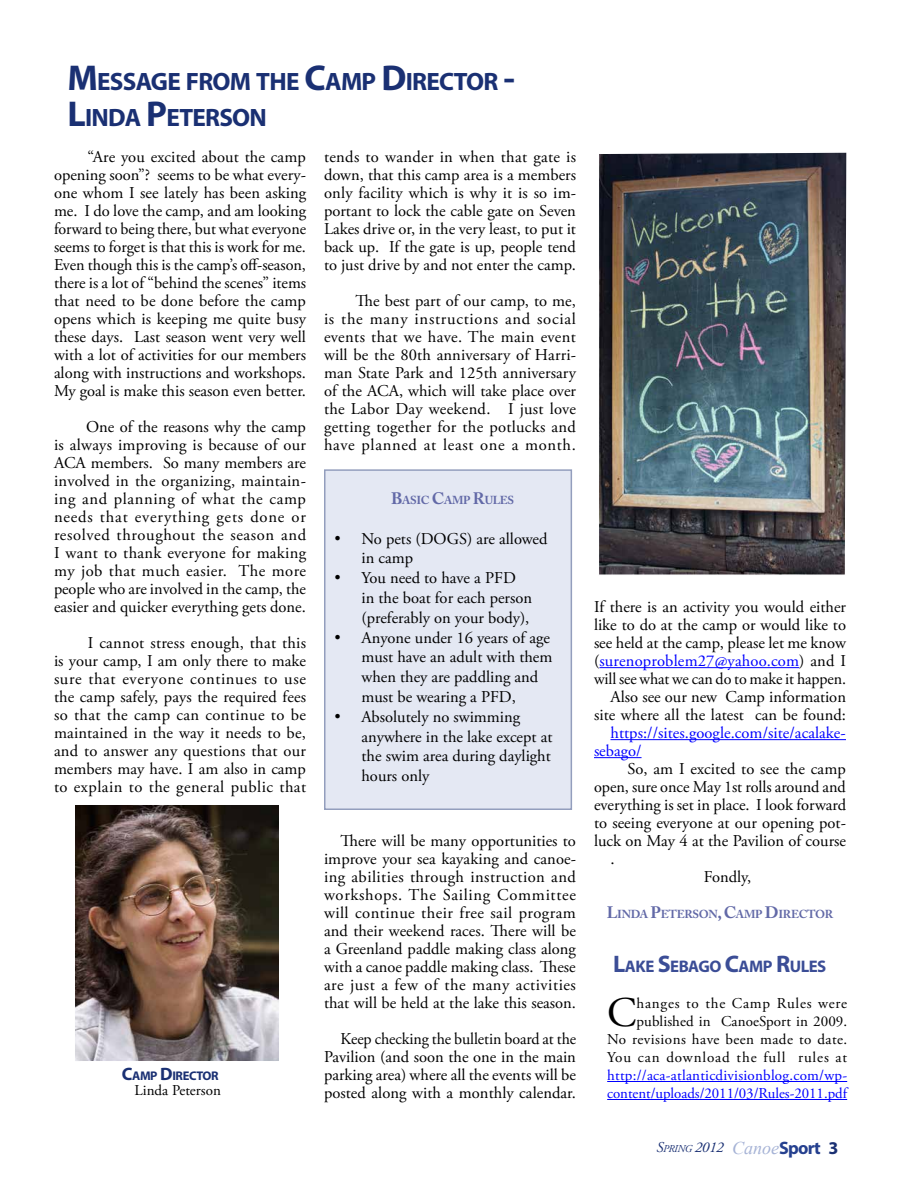
<style>
.page{position:relative;width:918px;height:1188px;background:#fff}
.page>*{position:absolute;margin:0;border:0;box-sizing:border-box;transform-origin:0 0}
.t1{font:42.15px "Adobe Garamond Pro";color:#000}
.t2{font:700 25.2px/36px "Myriad Pro";letter-spacing:-.03em;color:#1a3073}
.t3{font:700 16.8px "Myriad Pro";letter-spacing:-.03em;color:#3b4d96}
.t4{font:16.5px/18px "Adobe Garamond Pro";color:#000;text-align:justify}
.t5{font:16.5px/18px "Adobe Garamond Pro";color:#00f}
.t6{font:15px/18px "Adobe Garamond Pro";letter-spacing:.005em;color:#000;text-align:right}
.t7{font:15px/18px "Adobe Garamond Pro";color:#00f}
.t8{font:italic 15px "Adobe Garamond Pro";color:#1a3073}
.t9{font:700 12.6px "Myriad Pro";letter-spacing:-.03em;color:#1a3073}
.t10{font:700 11.55px "Adobe Caslon Pro";letter-spacing:-.03em;color:#6269a7}
.s1{font-size:36px}
.s2{font-size:18px}
.s3{font-size:16.5px}
.s4{font-family:"Times New Roman";font-size:18px}
.s5{color:#00f}
.s6{font-size:24px}
.s7{font-size:10.5px}
.s8{font-family:"Times New Roman";font-size:18px;color:#a6b3d6}
.s9{font-family:"Myriad Pro";font-weight:700;font-style:normal;font-size:18px;color:#25408f}
.s10{font-family:"Myriad Pro";font-weight:700;font-style:normal;font-size:18px}
</style>
<div class="page">
<div style="left:325px;top:470px;width:246px;height:339px;background:#e4e8f3"></div>
<div style="left:324px;top:469px;width:248px;height:341px;border:2px solid #939ebd"></div>
<hr style="left:599px;top:667px;width:200px;height:1px;background:#00f">
<hr style="left:610px;top:739px;width:236px;height:1px;background:#00f">
<hr style="left:594px;top:757px;width:48px;height:1px;background:#00f">
<hr style="left:607px;top:1081px;width:240px;height:1px;background:#00f">
<hr style="left:607px;top:1099px;width:240px;height:1px;background:#00f">
<img style="left:78px;top:808px;width:198px;height:250px">
<img style="left:599px;top:152px;width:248px;height:423px">
<h2 class="t2" style="left:67px;top:63px;width:449px"><span class="s1">M</span>ESSAGE FROM THE <span class="s1">C</span>AMP <span class="s1">D</span>IRECTOR <span class="s1">-<br>L</span>INDA <span class="s1">P</span>ETERSON</h2>
<p class="t4" style="left:54px;top:148px;width:254px;text-indent:33px">“Are you excited about the camp opening soon”? seems to be what every&shy;one whom I see lately has been asking me. I do love the camp, and am looking forward to being there, but what everyone seems to forget is that this is work for me.<br>Even though this is the camp’s off-season, there is a lot of “behind the scenes” items that need to be done before the camp opens which is keeping me quite busy these days. Last season went very well with a lot of activities for our members along with instructions and workshops.<br>My goal is make this season even better.</p>
<p class="t4" style="left:54px;top:418px;width:254px;text-indent:32px">One of the reasons why the camp is always improving is because of our ACA members. So many members are involved in the organizing, maintain&shy;ing and planning of what the camp needs that everything gets done or resolved throughout the season and I want to thank everyone for making my job that much easier. The more people who are involved in the camp, the easier and quicker everything gets done.</p>
<p class="t4" style="left:54px;top:634px;width:254px;text-indent:34px">I cannot stress enough, that this is your camp, I am only there to make sure that everyone continues to use the camp safely, pays the required fees so that the camp can continue to be maintained in the way it needs to be, and to answer any questions that our members may have. I am also in camp to explain to the general public that</p>
<p class="t9" style="left:122px;top:1068px;width:98px"><span class="s2">C</span>AMP <span class="s2">D</span>IRECTOR</p>
<p class="t6" style="left:135px;top:1082px;width:88px">Linda Peterson</p>
<p class="t4" style="left:324px;top:148px;width:254px">tends to wander in when that gate is down, that this camp area is a members only facility which is why it is so im&shy;portant to lock the cable gate on Seven Lakes drive or, in the very least, to put it back up. If the gate is up, people tend to just drive by and not enter the camp.</p>
<p class="t4" style="left:324px;top:292px;width:254px;text-indent:32px">The best part of our camp, to me, is the many instructions and social events that we have. The main event will be the 80th anniversary of Harri&shy;man State Park and 125th anniversary of the ACA, which will take place over the Labor Day weekend. I just love getting together for the potlucks and have planned at least one a month.</p>
<p class="t10" style="left:391px;top:493px;width:124px"><span class="s3">B</span>ASIC <span class="s3">C</span>AMP <span class="s3">R</span>ULES</p>
<p class="t4" style="left:362px;top:529px;width:188px;line-height:19.8px;text-indent:-27px"><span class="s4">•</span> No pets (DOGS) are allowed in camp</p>
<p class="t4" style="left:362px;top:569px;width:172px;line-height:19.8px;text-align:left;text-indent:-27px"><span class="s4">•</span> You need to have a PFD in the boat for each person (preferably on your body),</p>
<p class="t4" style="left:362px;top:628px;width:192px;line-height:19.8px;text-align:left;text-indent:-27px"><span class="s4">•</span> Anyone under 16 years of age must have an adult with them when they are paddling and must be wearing a PFD,</p>
<p class="t4" style="left:362px;top:707px;width:192px;line-height:19.8px;text-align:left;text-indent:-27px"><span class="s4">•</span> Absolutely no swimming anywhere in the lake except at the swim area during daylight hours only</p>
<p class="t4" style="left:324px;top:832px;width:254px;text-indent:16px">There will be many opportunities to improve your sea kayaking and canoe&shy;ing abilities through instruction and workshops. The Sailing Committee will continue their free sail program and their weekend races. There will be a Greenland paddle making class along with a canoe paddle making class. These are just a few of the many activities that will be held at the lake this season.</p>
<p class="t4" style="left:324px;top:1030px;width:254px;text-indent:16px">Keep checking the bulletin board at the Pavilion (and soon the one in the main parking area) where all the events will be posted along with a monthly calendar.</p>
<p class="t4" style="left:594px;top:598px;width:254px;text-align:right">If there is an activity you would either like to do at the camp or would like to see held at the camp, please let me know (<span class="s5">surenoproblem27@yahoo.com</span>) and I will see what we can do to make it happen.<br>Also see our new Camp information site where all the latest can be found:</p>
<p class="t5" style="left:594px;top:724px;width:253px;text-indent:16px">https://sites.google.com/site/acalake&shy;sebago/</p>
<p class="t4" style="left:627px;top:760px;width:220px">So, am I excited to see the camp</p>
<p class="t4" style="left:594px;top:778px;width:253px">open, sure once May 1st rolls around and</p>
<p class="t4" style="left:594px;top:796px;width:254px">everything is set in place. I look forward</p>
<p class="t4" style="left:594px;top:814px;width:253px">to seeing everyone at our opening pot-</p>
<p class="t4" style="left:594px;top:832px;width:254px">luck on May 4 at the Pavilion of course</p>
<p class="t4" style="left:610px;top:850px;width:6px">.</p>
<p class="t4" style="left:704px;top:868px;width:49px">Fondly,</p>
<p class="t10" style="left:607px;top:907px;width:228px"><span class="s3">L</span>INDA <span class="s3">P</span>ETERSON<span class="s3">, C</span>AMP <span class="s3">D</span>IRECTOR</p>
<p class="t3" style="left:613px;top:955px;width:215px"><span class="s6">L</span>AKE <span class="s6">S</span>EBAGO <span class="s6">C</span>AMP <span class="s6">R</span>ULES</p>
<h1 class="t1" style="left:607px;top:987px;width:31px">C</h1>
<p class="t6" style="left:607px;top:995px;width:242px">hanges to the Camp Rules were published in CanoeSport in 2009.<br>No revisions have been made to date.<br>You can download the full rules at</p>
<p class="t7" style="left:607px;top:1067px;width:243px">http://aca-atlanticdivisionblog.com/wp&shy;content/uploads/2011/03/Rules-2011.pdf</p>
<p class="t8" style="left:657px;top:1138px;width:183px">S<span class="s7">pring</span> 2012 <span class="s8">Canoe</span><span class="s9">Sport</span> <span class="s10">3</span></p>
</div>
